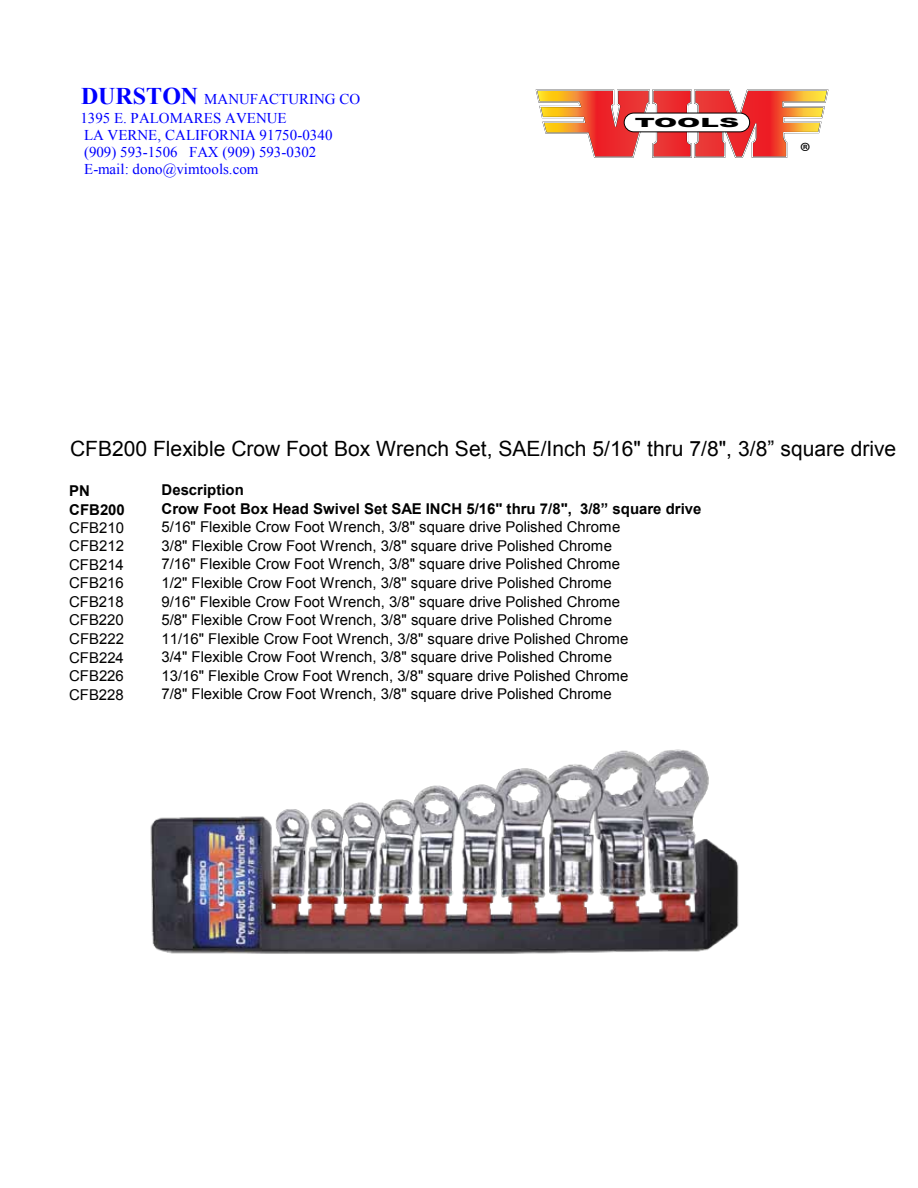
<style>
.page{position:relative;width:918px;height:1188px;background:#fff}
.page>*{position:absolute;margin:0;border:0;box-sizing:border-box;transform-origin:0 0}
.t1{font:25.35px "Myriad Pro";color:#000}
.t2{font:21px "Arial";color:#000}
.t3{font:15px "Arial";color:#000}
.t4{font:15px/17.2px "Times New Roman";color:#00f}
.t5{font:700 15px "Arial";color:#000}
.t6{font:900 12.6px "Arial";color:#000;scale:2.2 1}
.s1{font-weight:700;font-size:24px}
</style>
<div class="page">
<svg style="left:535px;top:89px;width:294px;height:69px"></svg>
<div style="left:624px;top:113px;width:126px;height:19px;background:#fff;border-radius:10px"></div>
<div style="left:624px;top:113px;width:126px;height:19px;border:1px solid #000;border-radius:10px"></div>
<img style="left:150px;top:749px;width:589px;height:205px">
<p class="t4" style="left:80px;top:89px;width:281px;line-height:18.9px"><span class="s1">DURSTON</span> MANUFACTURING CO<br>1395 E. PALOMARES AVENUE</p>
<p class="t4" style="left:84px;top:126px;width:250px">LA VERNE, CALIFORNIA 91750-0340 (909) 593-1506 FAX (909) 593-0302<br>E-mail: dono@vimtools.com</p>
<p class="t6" style="left:635px;top:114px;width:49px">TOOLS</p>
<h1 class="t1" style="left:800px;top:136px;width:12px">®</h1>
<h2 class="t2" style="left:70px;top:435px;width:828px">CFB200 Flexible Crow Foot Box Wrench Set, SAE/Inch 5/16" thru 7/8", 3/8” square drive</h2>
<p class="t5" style="left:69px;top:481px;width:22px">PN</p>
<p class="t5" style="left:162px;top:480px;width:84px">Description</p>
<p class="t5" style="left:69px;top:500px;width:57px">CFB200</p>
<p class="t5" style="left:162px;top:499px;width:542px">Crow Foot Box Head Swivel Set SAE INCH 5/16" thru 7/8", 3/8” square drive</p>
<p class="t3" style="left:69px;top:518px;width:56px">CFB210</p>
<p class="t3" style="left:162px;top:517px;width:460px">5/16" Flexible Crow Foot Wrench, 3/8" square drive Polished Chrome</p>
<p class="t3" style="left:69px;top:536px;width:56px">CFB212</p>
<p class="t3" style="left:162px;top:536px;width:452px">3/8" Flexible Crow Foot Wrench, 3/8" square drive Polished Chrome</p>
<p class="t3" style="left:69px;top:555px;width:56px">CFB214</p>
<p class="t3" style="left:162px;top:554px;width:460px">7/16" Flexible Crow Foot Wrench, 3/8" square drive Polished Chrome</p>
<p class="t3" style="left:69px;top:573px;width:56px">CFB216</p>
<p class="t3" style="left:162px;top:573px;width:452px">1/2" Flexible Crow Foot Wrench, 3/8" square drive Polished Chrome</p>
<p class="t3" style="left:69px;top:592px;width:56px">CFB218</p>
<p class="t3" style="left:161px;top:591px;width:460px">9/16" Flexible Crow Foot Wrench, 3/8" square drive Polished Chrome</p>
<p class="t3" style="left:69px;top:610px;width:56px">CFB220</p>
<p class="t3" style="left:161px;top:610px;width:452px">5/8" Flexible Crow Foot Wrench, 3/8" square drive Polished Chrome</p>
<p class="t3" style="left:69px;top:629px;width:56px">CFB222</p>
<p class="t3" style="left:162px;top:629px;width:469px">11/16" Flexible Crow Foot Wrench, 3/8" square drive Polished Chrome</p>
<p class="t3" style="left:69px;top:647px;width:56px">CFB224</p>
<p class="t3" style="left:162px;top:647px;width:452px">3/4" Flexible Crow Foot Wrench, 3/8" square drive Polished Chrome</p>
<p class="t3" style="left:69px;top:666px;width:56px">CFB226</p>
<p class="t3" style="left:161px;top:666px;width:469px">13/16" Flexible Crow Foot Wrench, 3/8" square drive Polished Chrome</p>
<p class="t3" style="left:69px;top:685px;width:56px">CFB228</p>
<p class="t3" style="left:161px;top:684px;width:452px">7/8" Flexible Crow Foot Wrench, 3/8" square drive Polished Chrome</p>
</div>
